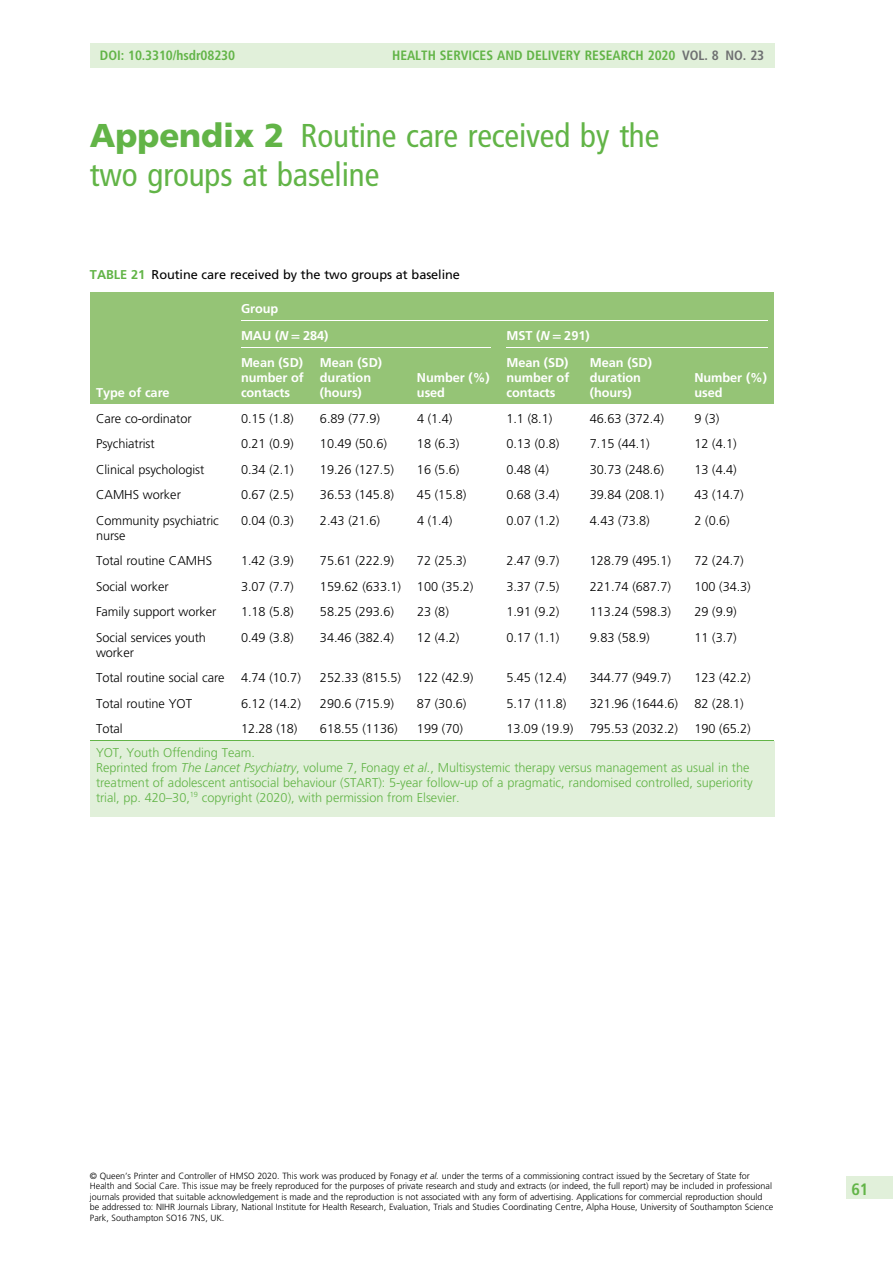
<style>
.page{position:relative;width:893px;height:1263px;background:#fff}
.page>*{position:absolute;margin:0;border:0;box-sizing:border-box;transform-origin:0 0}
.t1{font:33px/39px "Adv TT247 c 4 ade";color:#62b447}
.t2{font:16.5px "Adv TT24 c 3 cae 3.B";color:#62b447}
.t3{font:13.5px "Adv TT24 c 3 cae 3.B";color:#62b447}
.t4{font:12.75px/15px "Adv T Tebabd 7 da";color:#000}
.t5{font:12.75px/15px "Adv T Tebabd 7 da";color:#62b447}
.t6{font:12.75px/15px "Adv TT6 c 1 def 61.B";color:#fff}
.t7{font:12.75px "Adv TT118 e 7927";color:#000}
.t8{font:9px/10.5px "Adv T Tebabd 7 da";color:#000}
.s1{color:#6e6f71}
.s2{font-family:"Adv TT20 abcef 8.B"}
.s3{font-family:"Adv TT6 c 1 def 61.B";color:#62b447}
.s4{font-family:"Adv TT1 a 8 a 9 c 4 a.BI"}
.s5{font-family:"Adv TT8 b 40 f 9 c 2.B"}
.s6{font-family:"Adv TT49 bbc 31 f.I"}
.s7{font-style:inherit}
</style>
<div class="page">
<div style="left:90px;top:294px;width:151px;height:110px;background:#95c476"></div>
<div style="left:225px;top:294px;width:549px;height:27px;background:#95c476"></div>
<div style="left:225px;top:321px;width:281px;height:27px;background:#95c476"></div>
<div style="left:490px;top:321px;width:284px;height:27px;background:#95c476"></div>
<div style="left:225px;top:348px;width:95px;height:56px;background:#95c476"></div>
<div style="left:304px;top:348px;width:113px;height:56px;background:#95c476"></div>
<div style="left:401px;top:348px;width:105px;height:56px;background:#95c476"></div>
<div style="left:490px;top:348px;width:100px;height:56px;background:#95c476"></div>
<div style="left:574px;top:348px;width:120px;height:56px;background:#95c476"></div>
<div style="left:678px;top:348px;width:96px;height:56px;background:#95c476"></div>
<hr style="left:90px;top:292px;width:684px;height:2px;background:#95c476">
<hr style="left:90px;top:740px;width:684px;height:1px;background:#62b447">
<hr style="left:241px;top:320px;width:527px;height:1px;background:#fff">
<hr style="left:241px;top:347px;width:249px;height:1px;background:#fff">
<hr style="left:506px;top:347px;width:262px;height:1px;background:#fff">
<div style="left:90px;top:741px;width:684px;height:31px;background:#e1f0da"></div>
<div style="left:90px;top:756px;width:684px;height:61px;background:#e1f0da"></div>
<div style="left:90px;top:44px;width:684px;height:24px;background:#e1f0da"></div>
<div style="left:846px;top:1176px;width:47px;height:23px;background:#e1f0da"></div>
<p class="t3" style="left:100px;top:47px;width:137px">DOI: 10.3310/hsdr08230</p>
<p class="t3" style="left:392px;top:47px;width:373px">HEALTH SERVICES AND DELIVERY RESEARCH 2020 <span class="s1">VOL. 8 NO. 23</span></p>
<h1 class="t1" style="left:90px;top:119px;width:571px"><span class="s2">Appendix 2</span> Routine care received by the two groups at baseline</h1>
<p class="t7" style="left:90px;top:269px;width:371px"><span class="s3">TABLE 21</span> Routine care received by the two groups at baseline</p>
<p class="t6" style="left:96px;top:386px;width:75px">Type of care</p>
<p class="t6" style="left:241px;top:296px;width:89px;line-height:27px">Group<br>MAU (<span class="s4">N</span> <span class="s5">=</span> 284)</p>
<p class="t6" style="left:241px;top:356px;width:64px;text-align:justify">Mean (SD) number of contacts</p>
<p class="t6" style="left:320px;top:356px;width:63px">Mean (SD) duration (hours)</p>
<p class="t6" style="left:417px;top:371px;width:74px">Number (%) used</p>
<p class="t6" style="left:506px;top:329px;width:85px">MST (<span class="s4">N</span> <span class="s5">=</span> 291)</p>
<p class="t6" style="left:506px;top:356px;width:64px;text-align:justify">Mean (SD) number of contacts</p>
<p class="t6" style="left:590px;top:356px;width:63px">Mean (SD) duration (hours)</p>
<p class="t6" style="left:694px;top:371px;width:74px">Number (%) used</p>
<p class="t4" style="left:96px;top:412px;width:97px">Care co-ordinator</p>
<p class="t4" style="left:241px;top:412px;width:54px">0.15 (1.8)</p>
<p class="t4" style="left:320px;top:412px;width:61px">6.89 (77.9)</p>
<p class="t4" style="left:417px;top:412px;width:37px">4 (1.4)</p>
<p class="t4" style="left:506px;top:412px;width:47px">1.1 (8.1)</p>
<p class="t4" style="left:590px;top:412px;width:75px">46.63 (372.4)</p>
<p class="t4" style="left:694px;top:412px;width:26px">9 (3)</p>
<p class="t4" style="left:96px;top:437px;width:60px">Psychiatrist</p>
<p class="t4" style="left:241px;top:437px;width:54px">0.21 (0.9)</p>
<p class="t4" style="left:320px;top:437px;width:68px">10.49 (50.6)</p>
<p class="t4" style="left:417px;top:437px;width:44px">18 (6.3)</p>
<p class="t4" style="left:506px;top:437px;width:54px">0.13 (0.8)</p>
<p class="t4" style="left:590px;top:437px;width:61px">7.15 (44.1)</p>
<p class="t4" style="left:694px;top:437px;width:44px">12 (4.1)</p>
<p class="t4" style="left:96px;top:463px;width:110px">Clinical psychologist</p>
<p class="t4" style="left:241px;top:463px;width:54px">0.34 (2.1)</p>
<p class="t4" style="left:320px;top:463px;width:75px">19.26 (127.5)</p>
<p class="t4" style="left:417px;top:463px;width:44px">16 (5.6)</p>
<p class="t4" style="left:506px;top:463px;width:44px">0.48 (4)</p>
<p class="t4" style="left:590px;top:463px;width:75px">30.73 (248.6)</p>
<p class="t4" style="left:694px;top:463px;width:44px">13 (4.4)</p>
<p class="t4" style="left:96px;top:488px;width:86px">CAMHS worker</p>
<p class="t4" style="left:241px;top:488px;width:54px">0.67 (2.5)</p>
<p class="t4" style="left:320px;top:488px;width:75px">36.53 (145.8)</p>
<p class="t4" style="left:417px;top:488px;width:51px">45 (15.8)</p>
<p class="t4" style="left:506px;top:488px;width:54px">0.68 (3.4)</p>
<p class="t4" style="left:590px;top:488px;width:75px">39.84 (208.1)</p>
<p class="t4" style="left:694px;top:488px;width:51px">43 (14.7)</p>
<p class="t4" style="left:96px;top:514px;width:124px">Community psychiatric nurse</p>
<p class="t4" style="left:241px;top:514px;width:54px">0.04 (0.3)</p>
<p class="t4" style="left:320px;top:514px;width:61px">2.43 (21.6)</p>
<p class="t4" style="left:417px;top:514px;width:37px">4 (1.4)</p>
<p class="t4" style="left:506px;top:514px;width:54px">0.07 (1.2)</p>
<p class="t4" style="left:590px;top:514px;width:61px">4.43 (73.8)</p>
<p class="t4" style="left:694px;top:514px;width:37px">2 (0.6)</p>
<p class="t4" style="left:96px;top:554px;width:118px">Total routine CAMHS</p>
<p class="t4" style="left:241px;top:554px;width:54px">1.42 (3.9)</p>
<p class="t4" style="left:320px;top:554px;width:75px">75.61 (222.9)</p>
<p class="t4" style="left:417px;top:554px;width:51px">72 (25.3)</p>
<p class="t4" style="left:506px;top:554px;width:54px">2.47 (9.7)</p>
<p class="t4" style="left:590px;top:554px;width:83px">128.79 (495.1)</p>
<p class="t4" style="left:694px;top:554px;width:51px">72 (24.7)</p>
<p class="t4" style="left:96px;top:580px;width:74px">Social worker</p>
<p class="t4" style="left:241px;top:580px;width:54px">3.07 (7.7)</p>
<p class="t4" style="left:320px;top:580px;width:83px">159.62 (633.1)</p>
<p class="t4" style="left:417px;top:580px;width:58px">100 (35.2)</p>
<p class="t4" style="left:506px;top:580px;width:54px">3.37 (7.5)</p>
<p class="t4" style="left:590px;top:580px;width:83px">221.74 (687.7)</p>
<p class="t4" style="left:694px;top:580px;width:58px">100 (34.3)</p>
<p class="t4" style="left:96px;top:605px;width:122px">Family support worker</p>
<p class="t4" style="left:241px;top:605px;width:54px">1.18 (5.8)</p>
<p class="t4" style="left:320px;top:605px;width:75px">58.25 (293.6)</p>
<p class="t4" style="left:417px;top:605px;width:33px">23 (8)</p>
<p class="t4" style="left:506px;top:605px;width:54px">1.91 (9.2)</p>
<p class="t4" style="left:590px;top:605px;width:83px">113.24 (598.3)</p>
<p class="t4" style="left:694px;top:605px;width:44px">29 (9.9)</p>
<p class="t4" style="left:96px;top:631px;width:111px">Social services youth worker</p>
<p class="t4" style="left:241px;top:631px;width:54px">0.49 (3.8)</p>
<p class="t4" style="left:320px;top:631px;width:75px">34.46 (382.4)</p>
<p class="t4" style="left:417px;top:631px;width:44px">12 (4.2)</p>
<p class="t4" style="left:506px;top:631px;width:54px">0.17 (1.1)</p>
<p class="t4" style="left:590px;top:631px;width:61px">9.83 (58.9)</p>
<p class="t4" style="left:694px;top:631px;width:44px">11 (3.7)</p>
<p class="t4" style="left:96px;top:671px;width:130px">Total routine social care</p>
<p class="t4" style="left:241px;top:671px;width:61px">4.74 (10.7)</p>
<p class="t4" style="left:320px;top:671px;width:83px">252.33 (815.5)</p>
<p class="t4" style="left:417px;top:671px;width:58px">122 (42.9)</p>
<p class="t4" style="left:506px;top:671px;width:61px">5.45 (12.4)</p>
<p class="t4" style="left:590px;top:671px;width:83px">344.77 (949.7)</p>
<p class="t4" style="left:694px;top:671px;width:58px">123 (42.2)</p>
<p class="t4" style="left:96px;top:697px;width:98px">Total routine YOT</p>
<p class="t4" style="left:241px;top:697px;width:61px">6.12 (14.2)</p>
<p class="t4" style="left:320px;top:697px;width:75px">290.6 (715.9)</p>
<p class="t4" style="left:417px;top:697px;width:51px">87 (30.6)</p>
<p class="t4" style="left:506px;top:697px;width:61px">5.17 (11.8)</p>
<p class="t4" style="left:590px;top:697px;width:90px">321.96 (1644.6)</p>
<p class="t4" style="left:694px;top:697px;width:51px">82 (28.1)</p>
<p class="t4" style="left:96px;top:722px;width:28px">Total</p>
<p class="t4" style="left:241px;top:722px;width:58px">12.28 (18)</p>
<p class="t4" style="left:320px;top:722px;width:79px">618.55 (1136)</p>
<p class="t4" style="left:417px;top:722px;width:47px">199 (70)</p>
<p class="t4" style="left:506px;top:722px;width:68px">13.09 (19.9)</p>
<p class="t4" style="left:590px;top:722px;width:90px">795.53 (2032.2)</p>
<p class="t4" style="left:694px;top:722px;width:58px">190 (65.2)</p>
<p class="t5" style="left:96px;top:746px;width:658px">YOT, Youth Offending Team.<br>Reprinted from <span class="s6">The Lancet Psychiatry</span>, volume 7, Fonagy <span class="s6">et al.</span>, Multisystemic therapy versus management as usual in the treatment of adolescent antisocial behaviour (START): 5-year follow-up of a pragmatic, randomised controlled, superiority trial, pp. 420<span class="s7">–</span>30,<sup>19</sup> copyright (2020), with permission from Elsevier.</p>
<p class="t8" style="left:90px;top:1171px;width:685px">© Queen<span class="s7">’</span>s Printer and Controller of HMSO 2020. This work was produced by Fonagy <span class="s6">et al.</span> under the terms of a commissioning contract issued by the Secretary of State for Health and Social Care. This issue may be freely reproduced for the purposes of private research and study and extracts (or indeed, the full report) may be included in professional journals provided that suitable acknowledgement is made and the reproduction is not associated with any form of advertising. Applications for commercial reproduction should be addressed to: NIHR Journals Library, National Institute for Health Research, Evaluation, Trials and Studies Coordinating Centre, Alpha House, University of Southampton Science Park, Southampton SO16 7NS, UK.</p>
<p class="t2" style="left:851px;top:1179px;width:18px">61</p>
</div>
